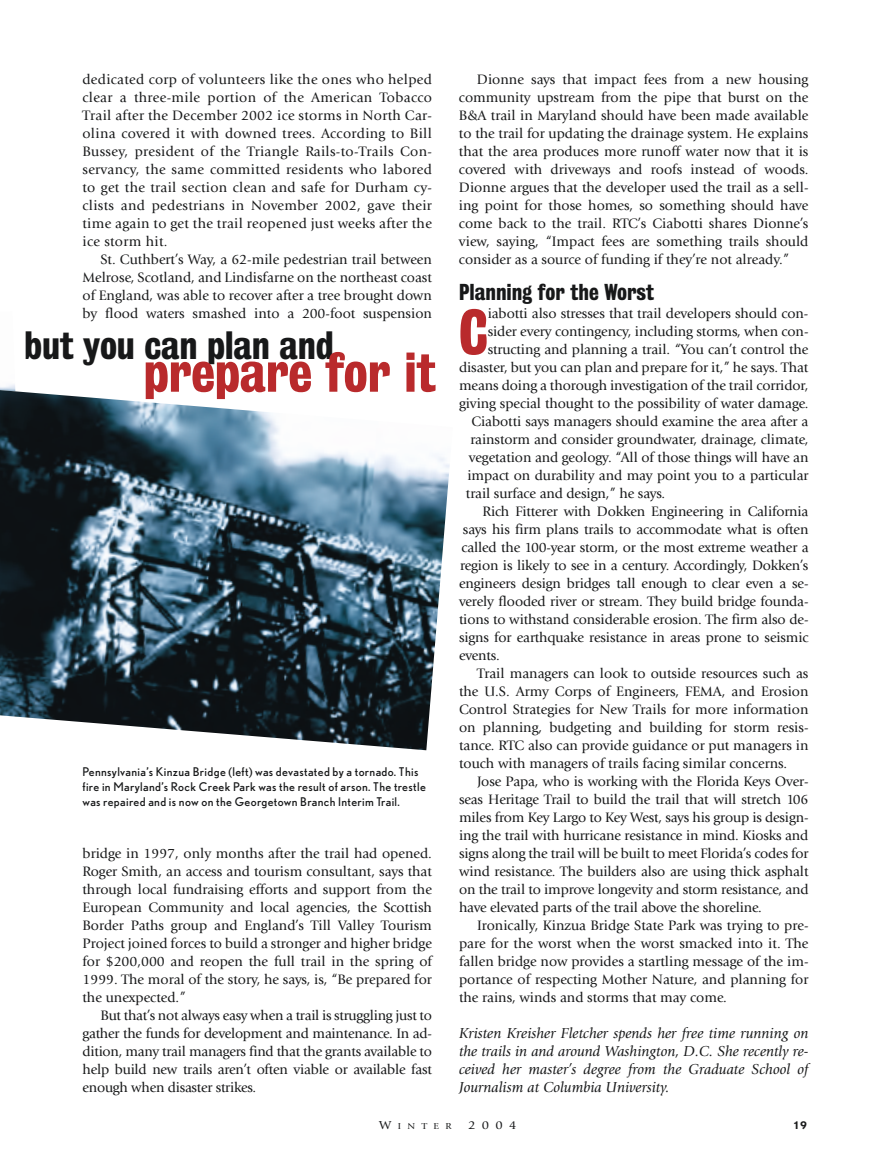
<style>
.page{position:relative;width:891px;height:1161px;background:#fff}
.page>*{position:absolute;margin:0;border:0;box-sizing:border-box;transform-origin:0 0}
.t1{font:57.9px "Bureau Grot Three Seven";color:#b92a2c}
.t2{font:51px "Bureau Grot Three Seven";letter-spacing:-.005em;color:#b92a2c}
.t3{font:36px "Bureau Grot Three Seven";letter-spacing:-.005em;color:#171819}
.t4{font:21px "Bureau Grot Three Seven";color:#171819}
.t5{font:italic 15px/18px "Giovanni";color:#171819;text-align:justify}
.t6{font:14.25px/18px "Giovanni";letter-spacing:-.005em;color:#171819;text-align:justify}
.t7{font:12px/15px "Nobel";letter-spacing:.03em;color:#171819}
.t8{font:12px "Giovanni";color:#171819;scale:1.1 1}
.t9{font:700 10.5px "Nobel";color:#171819}
.t10{font:9px "Giovanni";letter-spacing:.65em;color:#171819;scale:1.1 1}
.s1{font-size:12px}
</style>
<div class="page">
<img style="left:0;top:384px;width:16px;height:6px">
<img style="left:0;top:390px;width:450px;height:360px">
<div style="left:98px;top:740px;width:118px;height:7px;background:#fff"></div>
<p class="t6" style="left:82px;top:72px;width:351px">dedicated corp of volunteers like the ones who helped clear a three-mile portion of the American Tobacco Trail after the December 2002 ice storms in North Car&shy;olina covered it with downed trees. According to Bill Bussey, president of the Triangle Rails-to-Trails Con&shy;servancy, the same committed residents who labored to get the trail section clean and safe for Durham cy&shy;clists and pedestrians in November 2002, gave their time again to get the trail reopened just weeks after the ice storm hit.</p>
<p class="t6" style="left:82px;top:252px;width:351px;text-indent:18px">St. Cuthbert’s Way, a 62-mile pedestrian trail between Melrose, Scotland, and Lindisfarne on the northeast coast of England, was able to recover after a tree brought down by flood waters smashed into a 200-foot suspension</p>
<h3 class="t3" style="left:24px;top:333px;width:311px">but you can plan and</h3>
<h2 class="t2" style="left:143px;top:355px;width:294px">prepare for it</h2>
<p class="t7" style="left:82px;top:766px;width:345px">Pennsylvania’s Kinzua Bridge (left) was devastated by a tornado. This fire in Maryland’s Rock Creek Park was the result of arson. The trestle was repaired and is now on the Georgetown Branch Interim Trail.</p>
<p class="t6" style="left:82px;top:846px;width:351px">bridge in 1997, only months after the trail had opened.<br>Roger Smith, an access and tourism consultant, says that through local fundraising efforts and support from the European Community and local agencies, the Scottish Border Paths group and England’s Till Valley Tourism Project joined forces to build a stronger and higher bridge for $200,000 and reopen the full trail in the spring of 1999. The moral of the story, he says, is, “Be prepared for the unexpected.”</p>
<p class="t6" style="left:82px;top:1007px;width:351px;text-indent:18px">But that’s not always easy when a trail is struggling just to gather the funds for development and maintenance. In ad&shy;dition, many trail managers find that the grants available to help build new trails aren’t often viable or available fast enough when disaster strikes.</p>
<p class="t6" style="left:459px;top:71px;width:351px;text-indent:18px">Dionne says that impact fees from a new housing community upstream from the pipe that burst on the B&amp;A trail in Maryland should have been made available to the trail for updating the drainage system. He explains that the area produces more runoff water now that it is covered with driveways and roofs instead of woods.<br>Dionne argues that the developer used the trail as a sell&shy;ing point for those homes, so something should have come back to the trail. RTC’s Ciabotti shares Dionne’s view, saying, “Impact fees are something trails should consider as a source of funding if they’re not already.”</p>
<h3 class="t4" style="left:459px;top:285px;width:197px">Planning for the Worst</h3>
<h1 class="t1" style="left:459px;top:313px;width:31px">C</h1>
<p class="t6" style="left:488px;top:306px;width:322px">iabotti also stresses that trail developers should con-</p>
<p class="t6" style="left:488px;top:324px;width:322px">sider every contingency, including storms, when con-</p>
<p class="t6" style="left:488px;top:342px;width:322px">structing and planning a trail. “You can’t control the</p>
<p class="t6" style="left:459px;top:360px;width:351px">disaster, but you can plan and prepare for it,” he says. That</p>
<p class="t6" style="left:459px;top:378px;width:351px">means doing a thorough investigation of the trail corridor,</p>
<p class="t6" style="left:459px;top:396px;width:351px">giving special thought to the possibility of water damage.</p>
<p class="t6" style="left:471px;top:414px;width:338px">Ciabotti says managers should examine the area after a</p>
<p class="t6" style="left:470px;top:432px;width:340px">rainstorm and consider groundwater, drainage, climate,</p>
<p class="t6" style="left:469px;top:450px;width:341px">vegetation and geology. “All of those things will have an</p>
<p class="t6" style="left:467px;top:468px;width:343px">impact on durability and may point you to a particular</p>
<p class="t6" style="left:466px;top:486px;width:201px">trail surface and design,” he says.</p>
<p class="t6" style="left:482px;top:504px;width:328px">Rich Fitterer with Dokken Engineering in California</p>
<p class="t6" style="left:463px;top:522px;width:347px">says his firm plans trails to accommodate what is often</p>
<p class="t6" style="left:461px;top:540px;width:349px">called the 100-year storm, or the most extreme weather a</p>
<p class="t6" style="left:460px;top:558px;width:350px">region is likely to see in a century. Accordingly, Dokken’s</p>
<p class="t6" style="left:459px;top:576px;width:351px">engineers design bridges tall enough to clear even a se-</p>
<p class="t6" style="left:459px;top:594px;width:351px">verely flooded river or stream. They build bridge founda-</p>
<p class="t6" style="left:459px;top:612px;width:351px">tions to withstand considerable erosion. The firm also de-</p>
<p class="t6" style="left:459px;top:630px;width:351px">signs for earthquake resistance in areas prone to seismic</p>
<p class="t6" style="left:459px;top:648px;width:42px">events.</p>
<p class="t6" style="left:477px;top:665px;width:333px">Trail managers can look to outside resources such as</p>
<p class="t6" style="left:459px;top:683px;width:351px">the U.S. Army Corps of Engineers, FEMA, and Erosion</p>
<p class="t6" style="left:459px;top:701px;width:351px">Control Strategies for New Trails for more information</p>
<p class="t6" style="left:459px;top:719px;width:351px">on planning, budgeting and building for storm resis-</p>
<p class="t6" style="left:459px;top:737px;width:351px">tance. RTC also can provide guidance or put managers in</p>
<p class="t6" style="left:459px;top:755px;width:330px">touch with managers of trails facing similar concerns.</p>
<p class="t6" style="left:477px;top:773px;width:333px">Jose Papa, who is working with the Florida Keys Over-</p>
<p class="t6" style="left:459px;top:791px;width:351px">seas Heritage Trail to build the trail that will stretch 106</p>
<p class="t6" style="left:459px;top:809px;width:351px">miles from Key Largo to Key West, says his group is design-</p>
<p class="t6" style="left:459px;top:827px;width:351px">ing the trail with hurricane resistance in mind. Kiosks and</p>
<p class="t6" style="left:459px;top:845px;width:351px">signs along the trail will be built to meet Florida’s codes for</p>
<p class="t6" style="left:459px;top:863px;width:351px">wind resistance. The builders also are using thick asphalt</p>
<p class="t6" style="left:459px;top:881px;width:351px">on the trail to improve longevity and storm resistance, and</p>
<p class="t6" style="left:459px;top:899px;width:304px">have elevated parts of the trail above the shoreline.</p>
<p class="t6" style="left:477px;top:917px;width:333px">Ironically, Kinzua Bridge State Park was trying to pre-</p>
<p class="t6" style="left:459px;top:935px;width:351px">pare for the worst when the worst smacked into it. The</p>
<p class="t6" style="left:459px;top:953px;width:351px">fallen bridge now provides a startling message of the im-</p>
<p class="t6" style="left:459px;top:971px;width:351px">portance of respecting Mother Nature, and planning for</p>
<p class="t6" style="left:459px;top:989px;width:269px">the rains, winds and storms that may come.</p>
<p class="t5" style="left:459px;top:1025px;width:351px">Kristen Kreisher Fletcher spends her free time running on the trails in and around Washington, D.C. She recently re&shy;ceived her master’s degree from the Graduate School of Journalism at Columbia University.</p>
<p class="t10" style="left:379px;top:1123px;width:67px"><span class="s1">W</span>INTER</p>
<p class="t8" style="left:468px;top:1120px;width:46px">2004</p>
<p class="t9" style="left:794px;top:1122px;width:14px">19</p>
</div>
